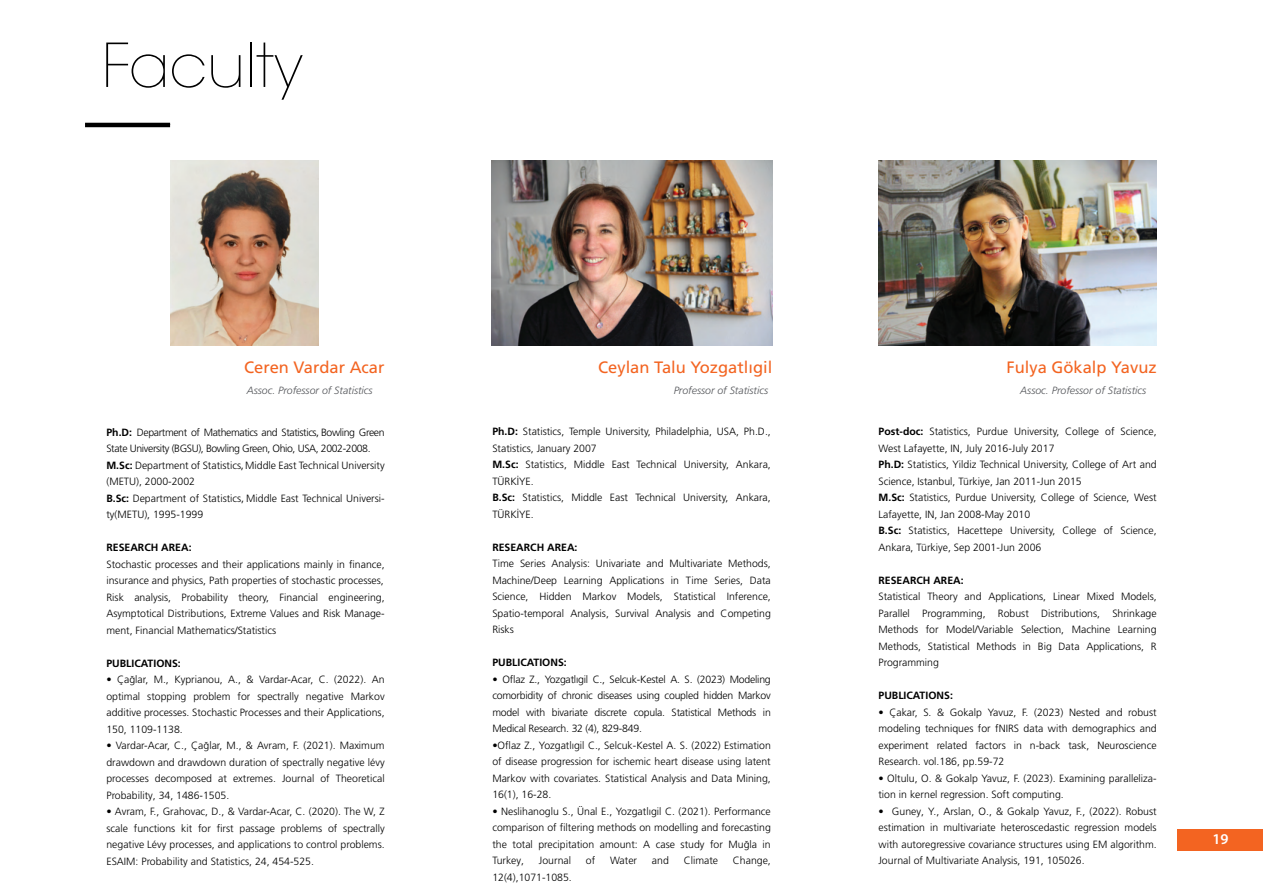
<style>
.page{position:relative;width:1263px;height:893px;background:#fff}
.page>*{position:absolute;margin:0;border:0;box-sizing:border-box;transform-origin:0 0}
.t1{font:200 60px "ITC Avant Garde Std";color:#000}
.t2{font:16.5px "Frutiger LT Pro";color:#f36421}
.t3{font:600 15px "Myriad Pro";color:#fff}
.t4{font:300 10.5px/16.5px "Frutiger LT Std";color:#000;text-align:justify}
.t5{font:300 10.5px/16.5px "Frutiger LT Pro";color:#000;text-align:justify}
.t6{font:700 10.5px "Frutiger LT Std";color:#000}
.t7{font:italic 300 10.5px "Frutiger LT Std";color:#54565a}
.s1{font-weight:700}
.s2{font-family:"Myriad Pro";font-weight:400}
.s3{font-family:"Frutiger LT Std"}
</style>
<div class="page">
<hr style="left:85px;top:123px;width:85px;height:4px;background:#000">
<div style="left:1178px;top:829px;width:85px;height:21px;background:#f36421"></div>
<img style="left:491px;top:160px;width:282px;height:186px">
<img style="left:171px;top:160px;width:148px;height:185px">
<img style="left:878px;top:160px;width:279px;height:186px">
<h1 class="t1" style="left:102px;top:30px;width:203px">Faculty</h1>
<h2 class="t2" style="left:244px;top:358px;width:142px">Ceren Vardar Acar</h2>
<h2 class="t2" style="left:598px;top:358px;width:176px">Ceylan Talu Yozgatlıgil</h2>
<h2 class="t2" style="left:1006px;top:358px;width:152px">Fulya Gökalp Yavuz</h2>
<p class="t7" style="left:247px;top:385px;width:128px">Assoc. Professor of Statistics</p>
<p class="t7" style="left:674px;top:385px;width:96px">Professor of Statistics</p>
<p class="t7" style="left:1020px;top:385px;width:127px">Assoc. Professor of Statistics</p>
<p class="t4" style="left:106px;top:424px;width:280px;text-align:left"><span class="s1">Ph.D:</span> Department of Mathematics and Statistics<span class="s2">,</span> Bowling Green State University (BGSU), Bowling Green, Ohio, USA, 2002-2008.<br><span class="s1">M.Sc:</span> Department of Statistics<span class="s2">,</span> Middle East Technical University (METU), 2000-2002<br><span class="s1">B.Sc:</span> Department of Statistics<span class="s2">,</span> Middle East Technical Universi&shy;ty(METU), 1995-1999</p>
<p class="t6" style="left:106px;top:541px;width:87px">RESEARCH AREA:</p>
<p class="t4" style="left:106px;top:556px;width:280px">Stochastic processes and their applications mainly in finance, insurance and physics, Path properties of stochastic processes, Risk analysis, Probability theory, Financial engineering, Asymptotical Distributions, Extreme Values and Risk Manage&shy;ment, Financial Mathematics/Statistics</p>
<p class="t6" style="left:106px;top:657px;width:76px">PUBLICATIONS:</p>
<p class="t5" style="left:106px;top:671px;width:280px"><span class="s3">•</span> Çağlar, M., Kyprianou, A., &amp; Vardar-Acar, C. (2022). An optimal stopping problem for spectrally negative Markov additive processes. Stochastic Processes and their Applications, 150, 1109-1138.</p>
<p class="t5" style="left:106px;top:737px;width:280px"><span class="s3">•</span> Vardar-Acar, C., Çağlar, M., &amp; Avram, F. (2021). Maximum drawdown and drawdown duration of spectrally negative lévy processes decomposed at extremes. Journal of Theoretical Probability, 34, 1486-1505.</p>
<p class="t5" style="left:106px;top:803px;width:280px"><span class="s3">•</span> Avram, F., Grahovac, D., &amp; Vardar-Acar, C. (2020). The W, Z scale functions kit for first passage problems of spectrally negative Lévy processes, and applications to control problems.<br>ESAIM: Probability and Statistics, 24, 454-525.</p>
<p class="t4" style="left:492px;top:424px;width:280px;text-align:left"><span class="s1">Ph.D:</span> Statistics, Temple University, Philadelphia, USA, Ph.D., Statistics, January 2007<br><span class="s1">M.Sc:</span> Statistics, Middle East Technical University, Ankara, TÜRKİYE.<br><span class="s1">B.Sc:</span> Statistics, Middle East Technical University, Ankara, TÜRKİYE.</p>
<p class="t6" style="left:492px;top:541px;width:87px">RESEARCH AREA:</p>
<p class="t4" style="left:492px;top:556px;width:280px">Time Series Analysis: Univariate and Multivariate Methods, Machine/Deep Learning Applications in Time Series, Data Science, Hidden Markov Models, Statistical Inference, Spatio-temporal Analysis, Survival Analysis and Competing Risks</p>
<p class="t6" style="left:492px;top:657px;width:76px">PUBLICATIONS:</p>
<p class="t4" style="left:492px;top:671px;width:280px">• Oflaz Z., Yozgatlıgil C., Selcuk-Kestel A. S. (2023) Modeling comorbidity of chronic diseases using coupled hidden Markov model with bivariate discrete copula. Statistical Methods in Medical Research. 32 (4), 829-849.</p>
<p class="t4" style="left:492px;top:737px;width:280px">•Oflaz Z., Yozgatlıgil C., Selcuk-Kestel A. S. (2022) Estimation of disease progression for ischemic heart disease using latent Markov with covariates. Statistical Analysis and Data Mining, 16(1), 16-28.</p>
<p class="t5" style="left:492px;top:803px;width:280px"><span class="s3">•</span> Neslihanoglu S., Ünal E., Yozgatlıgil C. (2021). Performance comparison of filtering methods on modelling and forecasting the total precipitation amount: A case study for Muğla in Turkey,</p>
<p class="t5" style="left:539px;top:853px;width:34px">Journal</p>
<p class="t5" style="left:586px;top:853px;width:11px">of</p>
<p class="t5" style="left:610px;top:853px;width:29px">Water</p>
<p class="t5" style="left:652px;top:853px;width:18px">and</p>
<p class="t5" style="left:684px;top:853px;width:36px">Climate</p>
<p class="t5" style="left:733px;top:853px;width:39px">Change,</p>
<p class="t5" style="left:492px;top:869px;width:81px">12(4),1071-1085.</p>
<p class="t4" style="left:878px;top:424px;width:280px;text-align:left"><span class="s1">Post-doc:</span> Statistics, Purdue University, College of Science, West Lafayette, IN, July 2016-July 2017<br><span class="s1">Ph.D:</span> Statistics, Yildiz Technical University, College of Art and Science, Istanbul, Türkiye, Jan 2011-Jun 2015<br><span class="s1">M.Sc:</span> Statistics, Purdue University, College of Science, West Lafayette, IN, Jan 2008-May 2010<br><span class="s1">B.Sc:</span> Statistics, Hacettepe University, College of Science, Ankara, Türkiye, Sep 2001-Jun 2006</p>
<p class="t6" style="left:878px;top:574px;width:87px">RESEARCH AREA:</p>
<p class="t4" style="left:878px;top:589px;width:280px">Statistical Theory and Applications, Linear Mixed Models, Parallel Programming, Robust Distributions, Shrinkage Methods for Model/Variable Selection, Machine Learning Methods, Statistical Methods in Big Data Applications, R Programming</p>
<p class="t6" style="left:878px;top:689px;width:76px">PUBLICATIONS:</p>
<p class="t4" style="left:878px;top:704px;width:280px">• Çakar, S. &amp; Gokalp Yavuz, F. (2023) Nested and robust modeling techniques for fNIRS data with demographics and experiment related factors in n-back task, Neuroscience Research. vol.186, pp.59-72</p>
<p class="t4" style="left:878px;top:770px;width:280px">• Oltulu, O. &amp; Gokalp Yavuz, F. (2023). Examining paralleliza&shy;tion in kernel regression. Soft computing.</p>
<p class="t5" style="left:878px;top:803px;width:280px"><span class="s3">•</span> Guney, Y., Arslan, O., &amp; Gokalp Yavuz, F., (2022). Robust estimation in multivariate heteroscedastic regression models with autoregressive covariance structures using EM algorithm.<br>Journal of Multivariate Analysis, 191, 105026.</p>
<h3 class="t3" style="left:1212px;top:830px;width:18px">19</h3>
</div>
